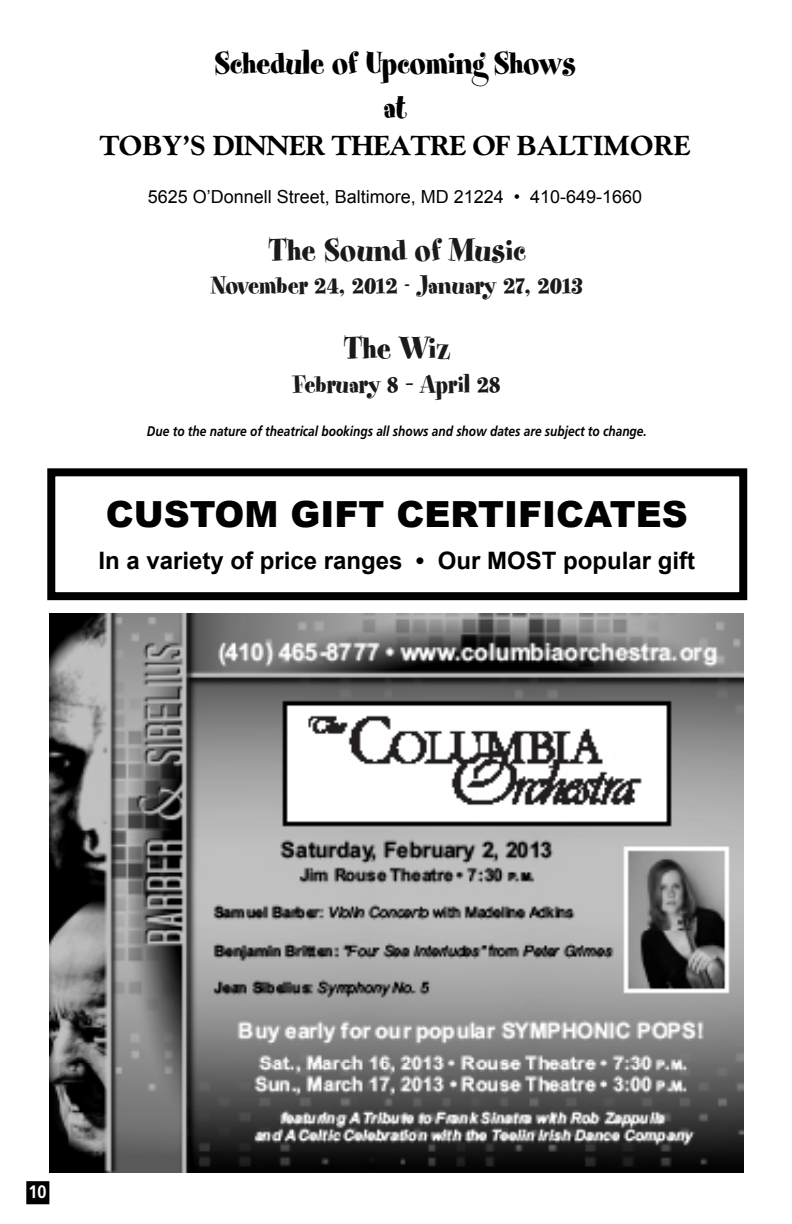
<style>
.page{position:relative;width:792px;height:1224px;background:#fff}
.page>*{position:absolute;margin:0;border:0;box-sizing:border-box;transform-origin:0 0}
.t1{font:36px/44px "Spumoni LP";letter-spacing:-.01em;color:#000;text-align:center}
.t2{font:900 36px "Arial";color:#000}
.t3{font:36px "Spumoni LP";color:#1a1a1a}
.t4{font:28px "Spumoni LP";color:#1a1a1a}
.t5{font:800 28px "Goudy";letter-spacing:-.03em;color:#000}
.t6{font:700 24px "Arial";color:#000}
.t7{font:18px "Arial";color:#000}
.t8{font:700 18px "Frutiger";color:#fff;scale:.9 1}
.t9{font:italic 700 14px "Frutiger";color:#000;scale:.85 1}
</style>
<div class="page">
<div style="left:27px;top:1182px;width:21px;height:21px;background:#000"></div>
<div style="left:26px;top:1181px;width:23px;height:23px;border:2px solid #000"></div>
<div style="left:47px;top:468px;width:700px;height:132px;border:8px solid #000"></div>
<img style="left:49px;top:613px;width:695px;height:560px">
<h1 class="t1" style="left:214px;top:43px;width:363px">Schedule of Upcoming Shows at</h1>
<h2 class="t5" style="left:99px;top:129px;width:593px">TOBY’S DINNER THEATRE OF BALTIMORE</h2>
<p class="t7" style="left:148px;top:186px;width:496px">5625 O’Donnell Street, Baltimore, MD 21224 • 410-649-1660</p>
<h1 class="t3" style="left:268px;top:231px;width:259px">The Sound of Music</h1>
<h2 class="t4" style="left:211px;top:271px;width:373px">November 24, 2012 - January 27, 2013</h2>
<h1 class="t3" style="left:344px;top:330px;width:109px">The Wiz</h1>
<h2 class="t4" style="left:293px;top:370px;width:209px">February 8 – April 28</h2>
<p class="t9" style="left:147px;top:423px;width:590px">Due to the nature of theatrical bookings all shows and show dates are subject to change.</p>
<h1 class="t2" style="left:106px;top:495px;width:583px">CUSTOM GIFT CERTIFICATES</h1>
<h3 class="t6" style="left:98px;top:548px;width:598px">In a variety of price ranges • Our MOST popular gift</h3>
<p class="t8" style="left:28px;top:1181px;width:22px">10</p>
</div>
